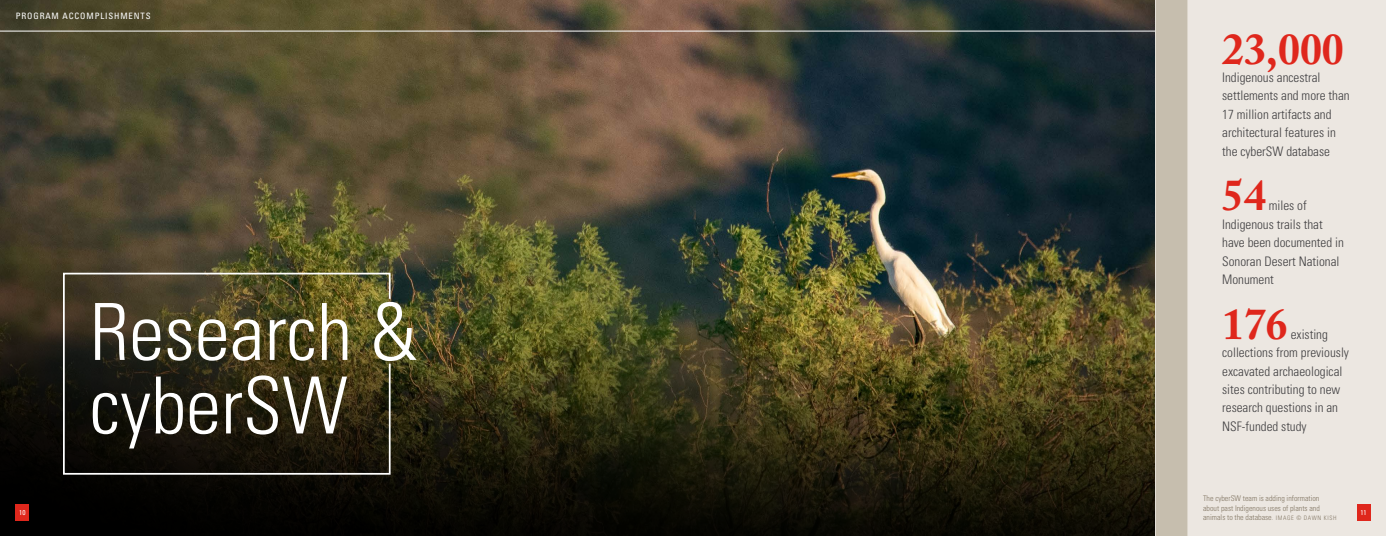
<style>
.page{position:relative;width:1386px;height:536px;background:#fff}
.page>*{position:absolute;margin:0;border:0;box-sizing:border-box;transform-origin:0 0}
.t1{font:300 condensed 78.75px/73.5px "Univers LT Std";color:#fff}
.t2{font:700 43.75px "Adobe Caslon Pro";color:#df271c}
.t3{font:300 condensed 13.12px/18.4px "Univers LT Std";color:#414042}
.t4{font:condensed 8.75px "Univers LT Std";letter-spacing:.1em;color:#fff}
.t5{font:300 condensed 7.88px/9.6px "Univers LT Std";color:#817562}
.t6{font:condensed 7px "Univers LT Std";color:#fff}
.s1{font-size:6.12px}
</style>
<div class="page">
<img style="left:0;top:0;width:1156px;height:328px">
<svg style="left:1058px;top:328px;width:98px;height:208px;background:#3a3215"></svg>
<img style="left:0;top:113px;width:1058px;height:423px">
<hr style="left:0;top:31px;width:1156px;height:1px;background:#fff">
<div style="left:1156px;top:0;width:230px;height:536px;background:#ece7e1"></div>
<div style="left:1156px;top:0;width:31px;height:536px;background:#c6beae"></div>
<svg style="left:62px;top:272px;width:329px;height:203px;background:#37311b"></svg>
<div style="left:1357px;top:503px;width:13px;height:17px;background:#df271c"></div>
<div style="left:16px;top:503px;width:13px;height:17px;background:#df271c"></div>
<p class="t4" style="left:16px;top:10px;width:136px">PROGRAM ACCOMPLISHMENTS</p>
<h1 class="t1" style="left:90px;top:295px;width:329px">Research &amp; cyberSW</h1>
<h2 class="t2" style="left:1222px;top:23px;width:123px">23,000</h2>
<p class="t3" style="left:1222px;top:68px;width:129px">Indigenous ancestral settlements and more than<br>17 million artifacts and architectural features in the cyberSW database</p>
<h2 class="t2" style="left:1222px;top:170px;width:45px">54</h2>
<p class="t3" style="left:1222px;top:196px;width:123px;text-indent:47px">miles of<br>Indigenous trails that have been documented in<br>Sonoran Desert National<br>Monument</p>
<h2 class="t2" style="left:1222px;top:298px;width:67px">176</h2>
<p class="t3" style="left:1222px;top:325px;width:128px;text-indent:69px">existing collections from previously excavated archaeological sites contributing to new research questions in an<br>NSF-funded study</p>
<p class="t5" style="left:1203px;top:493px;width:135px">The cyberSW team is adding information about past Indigenous uses of plants and animals to the database<span class="s1">. IMAGE © DAWN KISH</span></p>
<p class="t6" style="left:19px;top:507px;width:8px">10</p>
<p class="t6" style="left:1360px;top:507px;width:8px">11</p>
</div>
